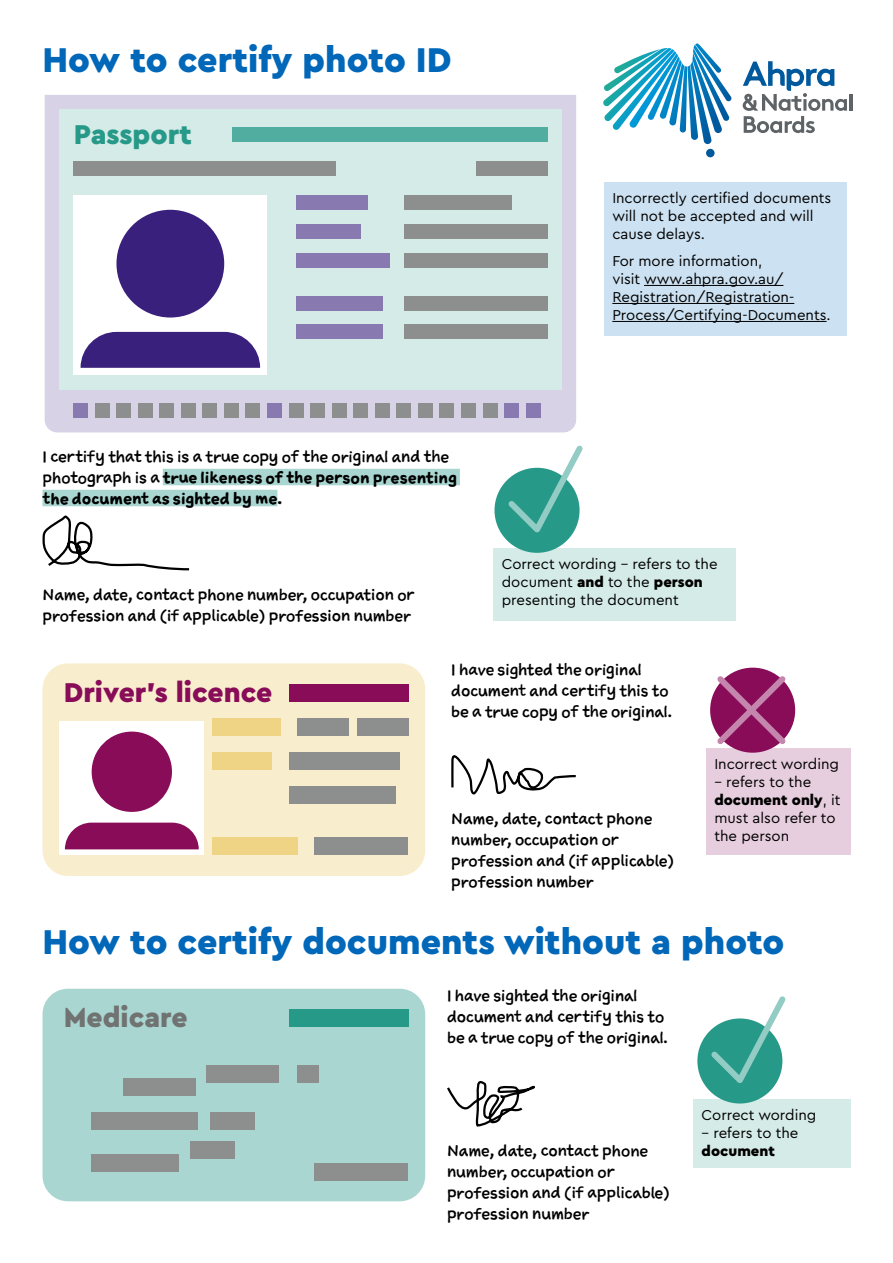
<style>
.page{position:relative;width:893px;height:1263px;background:#fff}
.page>*{position:absolute;margin:0;border:0;box-sizing:border-box;transform-origin:0 0}
.t1{font:900 36px "Cera Pro";color:#0067b9}
.t2{font:900 28.5px "Cera Pro";color:#890c58}
.t3{font:900 28.5px "Cera Pro";color:#279989}
.t4{font:900 28.5px "Cera Pro";color:#707372}
.t5{font:15px/21px "Sketchnote Text";color:#000}
.t6{font:15px/18px "Cera Pro";color:#000}
.t7{font:900 15px "Cera Pro";color:#000}
.s1{font-weight:700}
.s2{font-weight:900}
</style>
<div class="page">
<div style="left:493px;top:548px;width:243px;height:73px;background:#d4ebe7"></div>
<div style="left:693px;top:1099px;width:157px;height:68px;background:#d4ebe7"></div>
<div style="left:604px;top:183px;width:242px;height:153px;background:#cce1f1"></div>
<hr style="left:644px;top:285px;width:139px;height:1px;background:#000">
<hr style="left:612px;top:303px;width:182px;height:1px;background:#000">
<hr style="left:612px;top:321px;width:215px;height:1px;background:#000">
<div style="left:706px;top:748px;width:144px;height:107px;background:#e7cede"></div>
<div style="left:163px;top:469px;width:297px;height:16px;background:#a9d6d0"></div>
<div style="left:43px;top:490px;width:234px;height:16px;background:#a9d6d0"></div>
<svg style="left:42px;top:515px;width:148px;height:56px"></svg>
<svg style="left:451px;top:755px;width:125px;height:40px"></svg>
<svg style="left:447px;top:1080px;width:88px;height:47px"></svg>
<div style="left:494px;top:468px;width:86px;height:85px;background:#279989;border-radius:50%"></div>
<svg style="left:503px;top:445px;width:80px;height:94px"></svg>
<div style="left:697px;top:1018px;width:85px;height:85px;background:#279989;border-radius:50%"></div>
<svg style="left:706px;top:996px;width:80px;height:94px"></svg>
<div style="left:710px;top:668px;width:85px;height:85px;background:#890c58;border-radius:50%"></div>
<svg style="left:712px;top:671px;width:79px;height:79px"></svg>
<div style="left:45px;top:95px;width:531px;height:337px;background:#d7d2e5"></div>
<div style="left:59px;top:109px;width:503px;height:280px;background:#d4ebe7"></div>
<div style="left:73px;top:195px;width:194px;height:180px;background:#fff"></div>
<svg style="left:81px;top:332px;width:179px;height:36px;background:#4a3387"></svg>
<div style="left:116px;top:210px;width:108px;height:107px;background:#39207c;border-radius:50%"></div>
<div style="left:73px;top:404px;width:15px;height:14px;background:#8879b0"></div>
<div style="left:246px;top:404px;width:14px;height:14px;background:#8d8f8e"></div>
<div style="left:296px;top:195px;width:72px;height:15px;background:#8879b0"></div>
<div style="left:404px;top:195px;width:108px;height:15px;background:#8d8f8e"></div>
<div style="left:73px;top:161px;width:263px;height:15px;background:#8d8f8e"></div>
<div style="left:232px;top:127px;width:315px;height:15px;background:#52ada1"></div>
<div style="left:476px;top:161px;width:71px;height:15px;background:#8d8f8e"></div>
<div style="left:404px;top:224px;width:143px;height:14px;background:#8d8f8e"></div>
<div style="left:404px;top:253px;width:143px;height:14px;background:#8d8f8e"></div>
<div style="left:404px;top:296px;width:143px;height:14px;background:#8d8f8e"></div>
<div style="left:404px;top:325px;width:143px;height:14px;background:#8d8f8e"></div>
<div style="left:296px;top:224px;width:65px;height:14px;background:#8879b0"></div>
<div style="left:296px;top:253px;width:93px;height:14px;background:#8879b0"></div>
<div style="left:296px;top:296px;width:86px;height:14px;background:#8879b0"></div>
<div style="left:296px;top:325px;width:86px;height:14px;background:#8879b0"></div>
<div style="left:160px;top:404px;width:14px;height:14px;background:#8d8f8e"></div>
<div style="left:332px;top:404px;width:14px;height:14px;background:#8d8f8e"></div>
<div style="left:461px;top:404px;width:15px;height:14px;background:#8d8f8e"></div>
<div style="left:116px;top:404px;width:15px;height:14px;background:#8d8f8e"></div>
<div style="left:289px;top:404px;width:14px;height:14px;background:#8d8f8e"></div>
<div style="left:418px;top:404px;width:14px;height:14px;background:#8d8f8e"></div>
<div style="left:203px;top:404px;width:14px;height:14px;background:#8d8f8e"></div>
<div style="left:375px;top:404px;width:14px;height:14px;background:#8d8f8e"></div>
<div style="left:504px;top:404px;width:15px;height:14px;background:#8879b0"></div>
<div style="left:95px;top:404px;width:14px;height:14px;background:#8d8f8e"></div>
<div style="left:267px;top:404px;width:15px;height:14px;background:#8879b0"></div>
<div style="left:181px;top:404px;width:14px;height:14px;background:#8d8f8e"></div>
<div style="left:353px;top:404px;width:15px;height:14px;background:#8d8f8e"></div>
<div style="left:483px;top:404px;width:14px;height:14px;background:#8d8f8e"></div>
<div style="left:138px;top:404px;width:14px;height:14px;background:#8d8f8e"></div>
<div style="left:310px;top:404px;width:15px;height:14px;background:#8d8f8e"></div>
<div style="left:440px;top:404px;width:14px;height:14px;background:#8d8f8e"></div>
<div style="left:224px;top:404px;width:15px;height:14px;background:#8d8f8e"></div>
<div style="left:397px;top:404px;width:14px;height:14px;background:#8d8f8e"></div>
<div style="left:526px;top:404px;width:14px;height:14px;background:#8879b0"></div>
<div style="left:43px;top:663px;width:382px;height:213px;background:#f8eece;border-radius:26px"></div>
<div style="left:60px;top:721px;width:144px;height:134px;background:#fff"></div>
<svg style="left:65px;top:823px;width:134px;height:26px;background:#932066"></svg>
<div style="left:92px;top:731px;width:80px;height:81px;background:#890c58;border-radius:50%"></div>
<div style="left:213px;top:719px;width:68px;height:17px;background:#eed484"></div>
<div style="left:298px;top:719px;width:51px;height:17px;background:#8d8f8e"></div>
<div style="left:357px;top:719px;width:51px;height:17px;background:#8d8f8e"></div>
<div style="left:289px;top:685px;width:119px;height:17px;background:#890c58"></div>
<div style="left:289px;top:753px;width:111px;height:17px;background:#8d8f8e"></div>
<div style="left:289px;top:787px;width:106px;height:17px;background:#8d8f8e"></div>
<div style="left:315px;top:838px;width:93px;height:17px;background:#8d8f8e"></div>
<div style="left:213px;top:753px;width:59px;height:17px;background:#eed484"></div>
<div style="left:213px;top:838px;width:85px;height:17px;background:#eed484"></div>
<div style="left:43px;top:989px;width:382px;height:212px;background:#a9d6d0;border-radius:26px"></div>
<div style="left:298px;top:1065px;width:21px;height:17px;background:#8d8f8e"></div>
<div style="left:289px;top:1010px;width:119px;height:17px;background:#279989"></div>
<div style="left:123px;top:1078px;width:73px;height:17px;background:#8d8f8e"></div>
<div style="left:206px;top:1065px;width:73px;height:17px;background:#8d8f8e"></div>
<div style="left:91px;top:1112px;width:107px;height:17px;background:#8d8f8e"></div>
<div style="left:210px;top:1112px;width:45px;height:17px;background:#8d8f8e"></div>
<div style="left:91px;top:1154px;width:88px;height:17px;background:#8d8f8e"></div>
<div style="left:190px;top:1142px;width:45px;height:17px;background:#8d8f8e"></div>
<div style="left:315px;top:1163px;width:93px;height:17px;background:#8d8f8e"></div>
<hr style="left:849px;top:94px;width:4px;height:17px;background:#5e6367">
<svg style="left:743px;top:61px;width:104px;height:72px"></svg>
<svg style="left:603px;top:43px;width:129px;height:114px"></svg>
<h1 class="t1" style="left:43px;top:36px;width:411px">How to certify photo ID</h1>
<h2 class="t3" style="left:74px;top:116px;width:120px">Passport</h2>
<p class="t6" style="left:612px;top:189px;width:220px">Incorrectly certified documents will not be accepted and will cause delays.</p>
<p class="t6" style="left:612px;top:251px;width:220px">For more information,<br>visit www.ahpra.gov.au/<br>Registration/Registration-<br>Process/Certifying-Documents.</p>
<p class="t5" style="left:43px;top:446px;width:416px">I certify that this is a true copy of the original and the photograph is a <span class="s1">true likeness of the person presenting the document as sighted by me.</span></p>
<p class="t5" style="left:43px;top:584px;width:373px">Name, date, contact phone number, occupation or profession and (if applicable) profession number</p>
<p class="t6" style="left:502px;top:554px;width:217px">Correct wording – refers to the document <span class="s2">and</span> to the <span class="s2">person </span>presenting the document</p>
<h2 class="t2" style="left:64px;top:673px;width:210px">Driver’s licence</h2>
<p class="t5" style="left:451px;top:659px;width:222px">I have sighted the original document and certify this to be a true copy of the original.</p>
<p class="t5" style="left:451px;top:808px;width:224px">Name, date, contact phone number, occupation or profession and (if applicable) profession number</p>
<p class="t6" style="left:714px;top:754px;width:126px">Incorrect wording</p>
<p class="t6" style="left:714px;top:772px;width:128px">– refers to the <span class="s2">document only</span>, it must also refer to the person</p>
<h1 class="t1" style="left:43px;top:918px;width:743px">How to certify documents without a photo</h1>
<h2 class="t4" style="left:64px;top:998px;width:125px">Medicare</h2>
<p class="t5" style="left:447px;top:985px;width:222px">I have sighted the original document and certify this to be a true copy of the original.</p>
<p class="t5" style="left:447px;top:1140px;width:224px">Name, date, contact phone number, occupation or profession and (if applicable) profession number</p>
<p class="t6" style="left:702px;top:1105px;width:116px">Correct wording</p>
<p class="t6" style="left:702px;top:1123px;width:98px">– refers to the</p>
<p class="t7" style="left:702px;top:1141px;width:75px">document</p>
</div>
